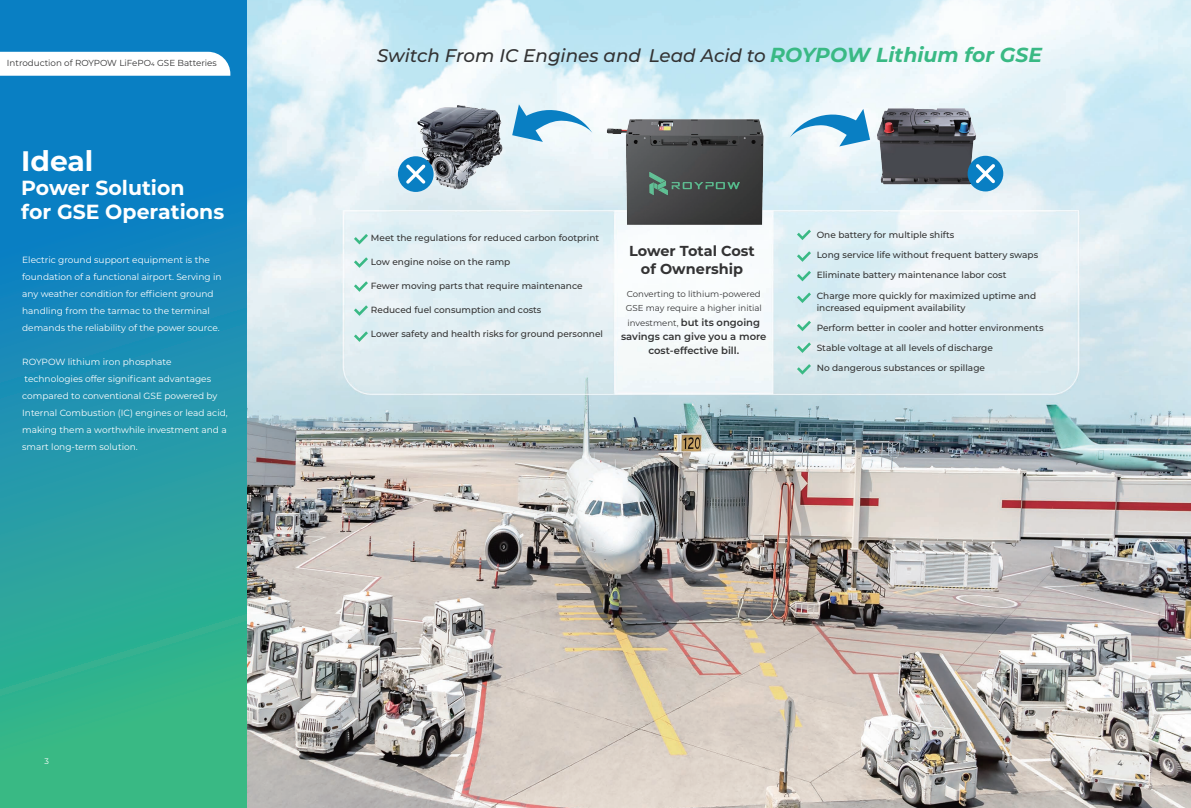
<style>
.page{position:relative;width:1191px;height:808px;background:#fff}
.page>*{position:absolute;margin:0;border:0;box-sizing:border-box;transform-origin:0 0}
.t1{font:700 28.2px "Montserrat";color:#fff}
.t2{font:700 20.4px/23.9px "Montserrat";color:#fff}
.t3{font:italic 500 18.3px "Montserrat";color:#333334}
.t4{font:700 14.4px/17.9px "Montserrat";color:#333334;text-align:center}
.t5{font:600 10px/14.4px "Montserrat";color:#333334;text-align:center}
.t6{font:500 9px/12.4px "Montserrat";color:#343434}
.t7{font:9px/17px "Montserrat";color:#fff}
.t8{font:8.7px "Montserrat";color:#333334}
.t9{font:8.6px/14.4px "Montserrat";color:#333334}
.t10{font:8px "Montserrat";color:#333334}
.t11{font:8px "Montserrat";color:#fff}
.s1{font-weight:700;font-size:20.3px;color:#39b984}
.s2{font-weight:400;font-size:8.6px}
</style>
<div class="page">
<img style="left:246px;top:0;width:945px;height:808px">
<div style="left:0;top:0;width:246px;height:808px;background:linear-gradient(to bottom,#0273d1,#3cbb85)"></div>
<img style="left:589px;top:103px;width:188px;height:135px">
<img style="left:867px;top:104px;width:118px;height:88px">
<img style="left:398px;top:98px;width:127px;height:97px">
<svg style="left:354px;top:234px;width:14px;height:10px"></svg>
<svg style="left:797px;top:230px;width:14px;height:10px"></svg>
<svg style="left:797px;top:251px;width:14px;height:11px"></svg>
<svg style="left:797px;top:271px;width:14px;height:10px"></svg>
<svg style="left:797px;top:292px;width:14px;height:11px"></svg>
<svg style="left:797px;top:321px;width:14px;height:10px"></svg>
<svg style="left:797px;top:342px;width:14px;height:11px"></svg>
<svg style="left:797px;top:364px;width:14px;height:11px"></svg>
<svg style="left:354px;top:257px;width:14px;height:11px"></svg>
<svg style="left:354px;top:281px;width:14px;height:11px"></svg>
<svg style="left:354px;top:305px;width:14px;height:11px"></svg>
<svg style="left:354px;top:331px;width:14px;height:11px"></svg>
<div style="left:967px;top:156px;width:36px;height:35px;background:#097fc3;border-radius:50%"></div>
<svg style="left:976px;top:164px;width:19px;height:19px"></svg>
<svg style="left:789px;top:109px;width:81px;height:37px"></svg>
<svg style="left:512px;top:104px;width:81px;height:38px"></svg>
<div style="left:398px;top:156px;width:35px;height:36px;background:#097fc3;border-radius:50%"></div>
<svg style="left:406px;top:164px;width:19px;height:20px"></svg>
<svg style="left:0;top:52px;width:230px;height:24px"></svg>
<p class="t8" style="left:7px;top:57px;width:211px">Introduction of ROYPOW LiFePO4 GSE Batteries</p>
<h1 class="t1" style="left:21px;top:140px;width:74px">Ideal</h1>
<h2 class="t2" style="left:21px;top:174px;width:204px">Power Solution<br>for GSE Operations</h2>
<p class="t7" style="left:22px;top:251px;width:201px">Electric ground support equipment is the foundation of a functional airport. Serving in any weather condition for efficient ground handling from the tarmac to the terminal demands the reliability of the power source.</p>
<p class="t7" style="left:22px;top:353px;width:207px">ROYPOW lithium iron phosphate technologies offer significant advantages compared to conventional GSE powered by Internal Combustion (IC) engines or lead acid, making them a worthwhile investment and a smart long-term solution.</p>
<p class="t11" style="left:44px;top:756px;width:6px">3</p>
<h3 class="t3" style="left:377px;top:43px;width:666px">Switch From IC Engines and Lead Acid to <span class="s1">ROYPOW Lithium for GSE</span></h3>
<p class="t6" style="left:371px;top:231px;width:230px">Meet the regulations for reduced carbon footprint</p>
<p class="t6" style="left:371px;top:255px;width:141px">Low engine noise on the ramp</p>
<p class="t6" style="left:371px;top:279px;width:213px">Fewer moving parts that require maintenance</p>
<p class="t6" style="left:371px;top:303px;width:172px">Reduced fuel consumption and costs</p>
<p class="t6" style="left:371px;top:328px;width:233px">Lower safety and health risks for ground personnel</p>
<h3 class="t4" style="left:629px;top:241px;width:127px">Lower Total Cost of Ownership</h3>
<p class="t9" style="left:626px;top:286px;width:138px">Converting to lithium-powered<br>GSE may require a higher initial</p>
<p class="t5" style="left:621px;top:315px;width:147px"><span class="s2">investment,</span> but its ongoing savings can give you a more cost-effective bill.</p>
<p class="t6" style="left:816px;top:228px;width:139px">One battery for multiple shifts</p>
<p class="t6" style="left:816px;top:249px;width:223px">Long service life without frequent battery swaps</p>
<p class="t6" style="left:816px;top:269px;width:191px">Eliminate battery maintenance labor cost</p>
<p class="t6" style="left:816px;top:289px;width:221px">Charge more quickly for maximized uptime and increased equipment availability</p>
<p class="t6" style="left:816px;top:321px;width:228px">Perform better in cooler and hotter environments</p>
<p class="t6" style="left:816px;top:341px;width:178px">Stable voltage at all levels of discharge</p>
<p class="t6" style="left:816px;top:361px;width:170px">No dangerous substances or spillage</p>
<p class="t10" style="left:1117px;top:758px;width:7px">4</p>
</div>
